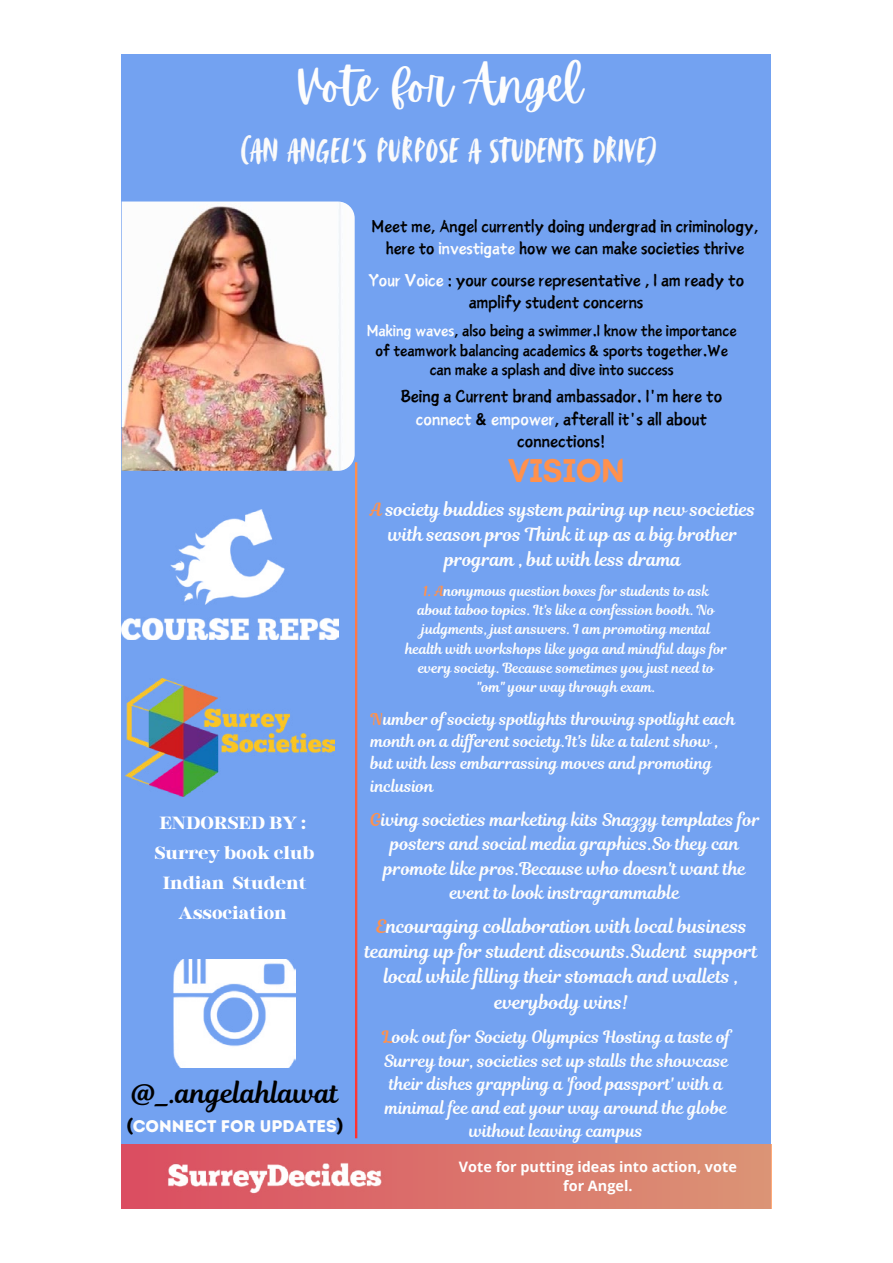
<style>
.page{position:relative;width:893px;height:1263px;background:#fff}
.page>*{position:absolute;margin:0;border:0;box-sizing:border-box;transform-origin:0 0}
.t1{font:48.15px "Apricots";color:#fdfdfd}
.t2{font:33.75px "Avallon All Caps";color:#fbfbfb}
.t3{font:700 33.75px "Batangas";color:#ff914d}
.t4{font:27px "Magnolia Script";color:#000}
.t5{font:700 21.75px/30px "Binggo Wood Display";color:#fff;text-align:center}
.t6{font:18.45px/25.3px "Magnolia Script";color:#fdfdfd;text-align:center}
.t7{font:18px/24.6px "Magnolia Script";color:#fdfdfd;text-align:center}
.t8{font:17.4px/24px "Magnolia Script";color:#fdfdfd;text-align:center}
.t9{font:16.8px/23.4px "Magnolia Script";color:#fdfdfd;text-align:center}
.t10{font:16.8px "Intro Rust Base";color:#fdfdfd}
.t11{font:16.05px/22.2px "Canva Yi Cai Latin";color:#000;text-align:center}
.t12{font:15.9px/22.2px "Magnolia Script";color:#fdfdfd}
.t13{font:15.9px/22.2px "Canva Yi Cai Latin";color:#000;text-align:center}
.t14{font:15.75px/21.6px "Canva Yi Cai Latin";color:#000;text-align:center}
.t15{font:14.55px/19.8px "Canva Yi Cai Latin";color:#000;text-align:center}
.t16{font:700 14.4px/19.8px "Open Sans";color:#fff;text-align:center}
.t17{font:13.8px/19.2px "Magnolia Script";color:#fdfdfd;text-align:center}
.s1{color:#fdfdfd}
.s2{color:#ff914d}
.s3{color:#000}
</style>
<div class="page">
<div style="left:122px;top:54px;width:649px;height:1155px;background:#73a2f1"></div>
<svg style="left:122px;top:1144px;width:649px;height:65px"></svg>
<img style="left:158px;top:1144px;width:232px;height:63px">
<img style="left:122px;top:201px;width:233px;height:270px">
<hr style="left:355px;top:462px;width:2px;height:676px;background:#fff">
<img style="left:122px;top:509px;width:217px;height:131px">
<img style="left:125px;top:678px;width:209px;height:118px">
<img style="left:174px;top:960px;width:121px;height:107px">
<h1 class="t1" style="left:296px;top:53px;width:288px">Vote for Angel</h1>
<h2 class="t2" style="left:240px;top:129px;width:418px">(AN ANGEL'S PURPOSE A STUDENTS DRIVE)</h2>
<p class="t14" style="left:372px;top:214px;width:388px">Meet me, Angel currently doing undergrad in criminology, here to <span class="s1">investigate</span> how we can make societies thrive</p>
<p class="t13" style="left:368px;top:268px;width:378px"><span class="s1">Your Voice</span> : your course representative , I am ready to amplify student concerns</p>
<p class="t15" style="left:367px;top:319px;width:371px"><span class="s1">Making waves</span>, also being a swimmer.I know the importance of teamwork balancing academics &amp; sports together.We can make a splash and dive into success</p>
<p class="t11" style="left:401px;top:384px;width:323px">Being a Current brand ambassador. I'm here to <span class="s1">connect</span> &amp; <span class="s1">empower</span>, afterall it's all about connections!</p>
<h2 class="t3" style="left:508px;top:446px;width:118px">VISION</h2>
<h3 class="t7" style="left:370px;top:497px;width:387px"><span class="s2">A</span> society buddies system pairing up new societies with season pros Think it up as a big brother program , but with less drama</h3>
<h3 class="t5" style="left:155px;top:808px;width:161px">ENDORSED BY :<br>Surrey book club<br>Indian Student<br>Association</h3>
<h3 class="t4" style="left:132px;top:1073px;width:208px">@_.angelahlawat</h3>
<p class="t10" style="left:127px;top:1116px;width:218px"><span class="s3">(</span>CONNECT FOR UPDATES<span class="s3">)</span></p>
<p class="t17" style="left:405px;top:581px;width:323px"><span class="s2">1. A</span>nonymous question boxes for students to ask about taboo topics. It's like a confession booth. No judgments, just answers. I am promoting mental health with workshops like yoga and mindful days for every society. Because sometimes you just need to "om" your way through exam.</p>
<p class="t12" style="left:371px;top:708px;width:366px"><span class="s2">N</span>umber of society spotlights throwing spotlight each month on a different society.It's like a talent show , but with less embarrassing moves and promoting inclusion</p>
<p class="t8" style="left:370px;top:808px;width:392px"><span class="s2">G</span>iving societies marketing kits Snazzy templates for posters and social media graphics.So they can promote like pros.Because who doesn't want the event to look instragrammable</p>
<h3 class="t6" style="left:365px;top:913px;width:394px"><span class="s2">E</span>ncouraging collaboration with local business teaming up for student discounts.Sudent support local while filling their stomach and wallets , everybody wins!</h3>
<p class="t9" style="left:382px;top:1025px;width:350px"><span class="s2">L</span>ook out for Society Olympics Hosting a taste of Surrey tour, societies set up stalls the showcase their dishes grappling a 'food passport' with a minimal fee and eat your way around the globe without leaving campus</p>
<p class="t16" style="left:459px;top:1156px;width:279px">Vote for putting ideas into action, vote for Angel.</p>
</div>
